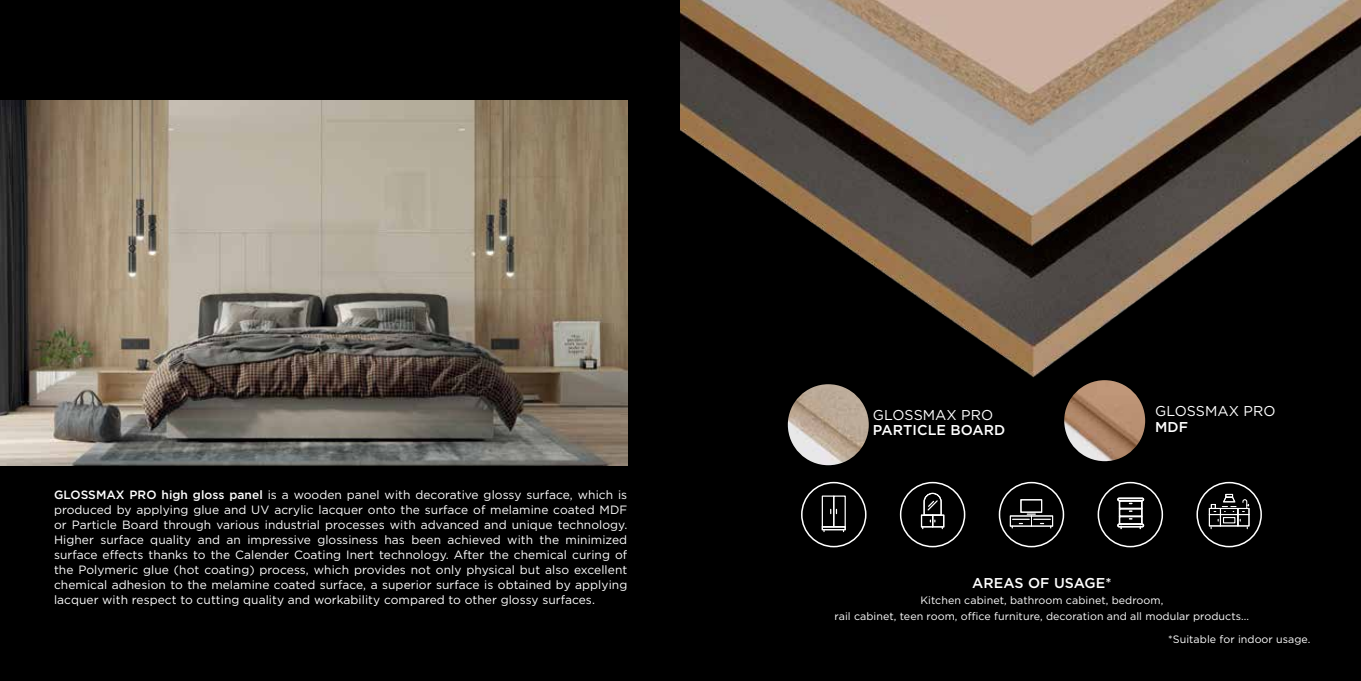
<style>
.page{position:relative;width:1361px;height:681px;background:#fff}
.page>*{position:absolute;margin:0;border:0;box-sizing:border-box;transform-origin:0 0}
.t1{font:500 14.25px "Gotham";letter-spacing:.005em;color:#fff}
.t2{font:14.25px "Gotham";letter-spacing:.005em;color:#fff}
.t3{font:12px/15px "Gotham";letter-spacing:.005em;color:#fff;text-align:justify}
.t4{font:10.65px/15.8px "Gotham";letter-spacing:.005em;color:#fff;text-align:center}
.s1{font-weight:500}
</style>
<div class="page">
<div style="left:680px;top:0;width:681px;height:680px;background:#000"></div>
<div style="left:0;top:0;width:680px;height:680px;background:#000"></div>
<img style="left:0;top:100px;width:627px;height:365px">
<img style="left:680px;top:0;width:681px;height:406px">
<img style="left:788px;top:384px;width:81px;height:81px;border-radius:40px">
<img style="left:1064px;top:380px;width:81px;height:81px;border-radius:40px">
<div style="left:801px;top:481px;width:65px;height:66px;border:2px solid #fff;border-radius:50%"></div>
<div style="left:833px;top:495px;width:13px;height:32px;border:1px solid #fff"></div>
<div style="left:822px;top:495px;width:12px;height:32px;border:1px solid #fff"></div>
<svg style="left:830px;top:509px;width:7px;height:4px"></svg>
<div style="left:822px;top:526px;width:24px;height:4px;border:1px solid #fff"></div>
<div style="left:900px;top:481px;width:65px;height:66px;border:2px solid #fff;border-radius:50%"></div>
<div style="left:921px;top:514px;width:12px;height:13px;border:1px solid #fff"></div>
<svg style="left:922px;top:492px;width:23px;height:36px"></svg>
<div style="left:998px;top:481px;width:66px;height:66px;border:2px solid #fff;border-radius:50%"></div>
<div style="left:1010px;top:515px;width:22px;height:11px;border:1px solid #fff"></div>
<div style="left:1031px;top:515px;width:22px;height:11px;border:1px solid #fff"></div>
<svg style="left:1011px;top:499px;width:40px;height:28px"></svg>
<div style="left:1097px;top:481px;width:66px;height:66px;border:2px solid #fff;border-radius:50%"></div>
<div style="left:1119px;top:500px;width:23px;height:9px;border:2px solid #fff"></div>
<div style="left:1119px;top:508px;width:23px;height:8px;border:2px solid #fff"></div>
<div style="left:1119px;top:515px;width:23px;height:9px;border:2px solid #fff"></div>
<div style="left:1117px;top:497px;width:27px;height:4px;border:2px solid #fff"></div>
<div style="left:1117px;top:523px;width:27px;height:4px;border:2px solid #fff"></div>
<div style="left:1196px;top:481px;width:66px;height:66px;border:2px solid #fff;border-radius:50%"></div>
<div style="left:1209px;top:513px;width:12px;height:13px;border:1px solid #fff"></div>
<div style="left:1209px;top:507px;width:12px;height:8px;border:1px solid #fff"></div>
<svg style="left:1210px;top:493px;width:39px;height:35px"></svg>
<p class="t3" style="left:54px;top:487px;width:575px"><span class="s1">GLOSSMAX PRO high gloss panel</span> is a wooden panel with decorative glossy surface, which is produced by applying glue and UV acrylic lacquer onto the surface of melamine coated MDF or Particle Board through various industrial processes with advanced and unique technology.<br>Higher surface quality and an impressive glossiness has been achieved with the minimized surface effects thanks to the Calender Coating Inert technology. After the chemical curing of the Polymeric glue (hot coating) process, which provides not only physical but also excellent chemical adhesion to the melamine coated surface, a superior surface is obtained by applying lacquer with respect to cutting quality and workability compared to other glossy surfaces.</p>
<p class="t2" style="left:873px;top:406px;width:122px">GLOSSMAX PRO</p>
<p class="t1" style="left:873px;top:421px;width:134px">PARTICLE BOARD</p>
<p class="t2" style="left:1155px;top:402px;width:122px">GLOSSMAX PRO</p>
<p class="t1" style="left:1155px;top:417px;width:34px">MDF</p>
<p class="t1" style="left:972px;top:573px;width:141px">AREAS OF USAGE*</p>
<p class="t4" style="left:834px;top:591px;width:416px">Kitchen cabinet, bathroom cabinet, bedroom,<br>rail cabinet, teen room, office furniture, decoration and all modular products...</p>
<p class="t4" style="left:1168px;top:630px;width:144px">*Suitable for indoor usage.</p>
</div>
